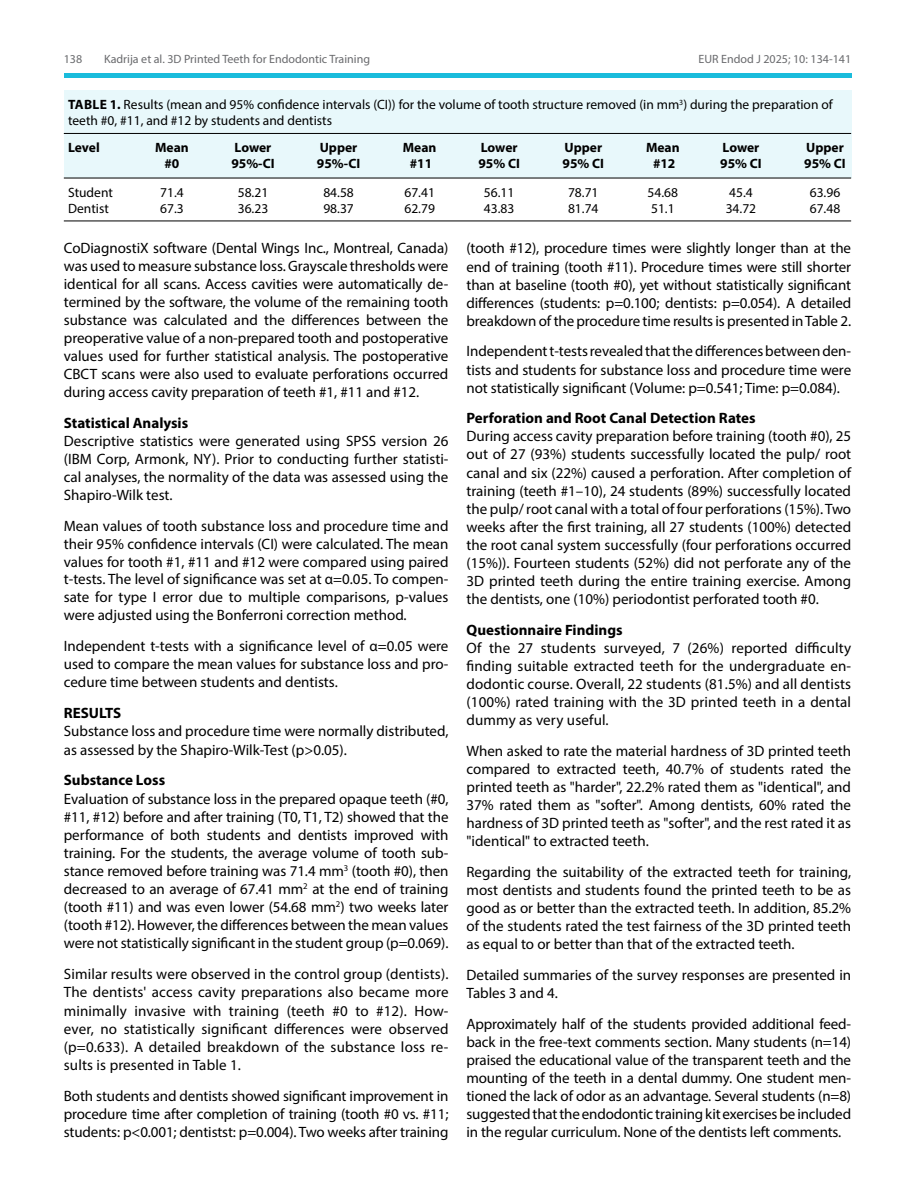
<style>
.page{position:relative;width:915px;height:1191px;background:#fff}
.page>*{position:absolute;margin:0;border:0;box-sizing:border-box;transform-origin:0 0}
.t1{font:15px/18px "Myriad Pro";color:#000;text-align:justify}
.t2{font:700 15px "Myriad Pro";color:#000}
.t3{font:13.5px/16.2px "Myriad Pro";color:#000}
.t4{font:700 13.5px "Myriad Pro";color:#000}
.t5{font:12px "Myriad Pro";color:#696a6d}
.s1{font-weight:700}
</style>
<div class="page">
<div style="left:64px;top:73px;width:786px;height:5px;background:#1abcdc"></div>
<div style="left:64px;top:90px;width:786px;height:88px;background:#e8f8fb"></div>
<hr style="left:64px;top:133px;width:786px;height:1px;background:#000">
<hr style="left:64px;top:178px;width:786px;height:1px;background:#000">
<hr style="left:64px;top:221px;width:786px;height:1px;background:#000">
<p class="t5" style="left:64px;top:52px;width:20px">138</p>
<p class="t5" style="left:104px;top:52px;width:267px">Kadrija et al. 3D Printed Teeth for Endodontic Training</p>
<p class="t5" style="left:698px;top:52px;width:154px">EUR Endod J 2025; 10: 134-141</p>
<p class="t3" style="left:68px;top:96px;width:766px"><span class="s1">TABLE 1.</span> Results (mean and 95% confidence intervals (CI)) for the volume of tooth structure removed (in mm<sup>3</sup>) during the preparation of teeth #0, #11, and #12 by students and dentists</p>
<p class="t4" style="left:68px;top:139px;width:33px">Level</p>
<p class="t4" style="left:155px;top:139px;width:35px">Mean</p>
<p class="t4" style="left:234px;top:139px;width:38px">Lower</p>
<p class="t4" style="left:319px;top:139px;width:39px">Upper</p>
<p class="t4" style="left:402px;top:139px;width:35px">Mean</p>
<p class="t4" style="left:480px;top:139px;width:38px">Lower</p>
<p class="t4" style="left:564px;top:139px;width:39px">Upper</p>
<p class="t4" style="left:645px;top:139px;width:35px">Mean</p>
<p class="t4" style="left:722px;top:139px;width:38px">Lower</p>
<p class="t4" style="left:805px;top:139px;width:39px">Upper</p>
<p class="t4" style="left:164px;top:155px;width:16px">#0</p>
<p class="t4" style="left:231px;top:155px;width:45px">95%-CI</p>
<p class="t4" style="left:317px;top:155px;width:45px">95%-CI</p>
<p class="t4" style="left:409px;top:155px;width:24px">#11</p>
<p class="t4" style="left:478px;top:155px;width:43px">95% CI</p>
<p class="t4" style="left:562px;top:155px;width:43px">95% CI</p>
<p class="t4" style="left:652px;top:155px;width:24px">#12</p>
<p class="t4" style="left:720px;top:155px;width:43px">95% CI</p>
<p class="t4" style="left:804px;top:155px;width:43px">95% CI</p>
<p class="t3" style="left:68px;top:184px;width:46px">Student</p>
<p class="t3" style="left:160px;top:184px;width:25px">71.4</p>
<p class="t3" style="left:238px;top:184px;width:32px">58.21</p>
<p class="t3" style="left:323px;top:184px;width:32px">84.58</p>
<p class="t3" style="left:404px;top:184px;width:32px">67.41</p>
<p class="t3" style="left:484px;top:184px;width:32px">56.11</p>
<p class="t3" style="left:568px;top:184px;width:32px">78.71</p>
<p class="t3" style="left:647px;top:184px;width:32px">54.68</p>
<p class="t3" style="left:729px;top:184px;width:25px">45.4</p>
<p class="t3" style="left:809px;top:184px;width:32px">63.96</p>
<p class="t3" style="left:68px;top:201px;width:42px">Dentist</p>
<p class="t3" style="left:160px;top:201px;width:25px">67.3</p>
<p class="t3" style="left:238px;top:201px;width:32px">36.23</p>
<p class="t3" style="left:323px;top:201px;width:32px">98.37</p>
<p class="t3" style="left:404px;top:201px;width:32px">62.79</p>
<p class="t3" style="left:484px;top:201px;width:32px">43.83</p>
<p class="t3" style="left:568px;top:201px;width:32px">81.74</p>
<p class="t3" style="left:651px;top:201px;width:25px">51.1</p>
<p class="t3" style="left:725px;top:201px;width:32px">34.72</p>
<p class="t3" style="left:809px;top:201px;width:32px">67.48</p>
<p class="t1" style="left:64px;top:239px;width:386px">CoDiagnostiX software (Dental Wings Inc., Montreal, Canada) was used to measure substance loss. Grayscale thresholds were identical for all scans. Access cavities were automatically de&shy;termined by the software, the volume of the remaining tooth substance was calculated and the differences between the preoperative value of a non-prepared tooth and postoperative values used for further statistical analysis. The postoperative CBCT scans were also used to evaluate perforations occurred during access cavity preparation of teeth #1, #11 and #12.</p>
<p class="t2" style="left:64px;top:413px;width:126px">Statistical Analysis</p>
<p class="t1" style="left:64px;top:432px;width:386px">Descriptive statistics were generated using SPSS version 26 (IBM Corp, Armonk, NY). Prior to conducting further statisti&shy;cal analyses, the normality of the data was assessed using the Shapiro-Wilk test.</p>
<p class="t1" style="left:64px;top:516px;width:386px">Mean values of tooth substance loss and procedure time and their 95% confidence intervals (CI) were calculated. The mean values for tooth #1, #11 and #12 were compared using paired t-tests. The level of significance was set at α=0.05. To compen&shy;sate for type I error due to multiple comparisons, p-values were adjusted using the Bonferroni correction method.</p>
<p class="t1" style="left:64px;top:637px;width:386px">Independent t-tests with a significance level of α=0.05 were used to compare the mean values for substance loss and pro&shy;cedure time between students and dentists.</p>
<p class="t2" style="left:64px;top:703px;width:59px">RESULTS</p>
<p class="t1" style="left:64px;top:722px;width:386px">Substance loss and procedure time were normally distributed, as assessed by the Shapiro-Wilk-Test (p&gt;0.05).</p>
<p class="t2" style="left:64px;top:770px;width:103px">Substance Loss</p>
<p class="t1" style="left:64px;top:789px;width:386px">Evaluation of substance loss in the prepared opaque teeth (#0, #11, #12) before and after training (T0, T1, T2) showed that the performance of both students and dentists improved with training. For the students, the average volume of tooth sub&shy;stance removed before training was 71.4 mm<sup>3</sup> (tooth #0), then decreased to an average of 67.41 mm<sup>2</sup> at the end of training (tooth #11) and was even lower (54.68 mm<sup>2</sup>) two weeks later (tooth #12). However, the differences between the mean values were not statistically significant in the student group (p=0.069).</p>
<p class="t1" style="left:64px;top:965px;width:386px">Similar results were observed in the control group (dentists).<br>The dentists' access cavity preparations also became more minimally invasive with training (teeth #0 to #12). How&shy;ever, no statistically significant differences were observed (p=0.633). A detailed breakdown of the substance loss re&shy;sults is presented in Table 1.</p>
<p class="t1" style="left:64px;top:1086px;width:386px">Both students and dentists showed significant improvement in procedure time after completion of training (tooth #0 vs. #11; students: p&lt;0.001; dentistst: p=0.004). Two weeks after training</p>
<p class="t1" style="left:466px;top:239px;width:386px">(tooth #12), procedure times were slightly longer than at the end of training (tooth #11). Procedure times were still shorter than at baseline (tooth #0), yet without statistically significant differences (students: p=0.100; dentists: p=0.054). A detailed breakdown of the procedure time results is presented in Table 2.</p>
<p class="t1" style="left:466px;top:342px;width:386px">Independent t-tests revealed that the differences between den&shy;tists and students for substance loss and procedure time were not statistically significant (Volume: p=0.541; Time: p=0.084).</p>
<p class="t2" style="left:466px;top:408px;width:290px">Perforation and Root Canal Detection Rates</p>
<p class="t1" style="left:466px;top:427px;width:386px">During access cavity preparation before training (tooth #0), 25 out of 27 (93%) students successfully located the pulp/ root canal and six (22%) caused a perforation. After completion of training (teeth #1–10), 24 students (89%) successfully located the pulp/ root canal with a total of four perforations (15%). Two weeks after the first training, all 27 students (100%) detected the root canal system successfully (four perforations occurred (15%)). Fourteen students (52%) did not perforate any of the 3D printed teeth during the entire training exercise. Among the dentists, one (10%) periodontist perforated tooth #0.</p>
<p class="t2" style="left:466px;top:620px;width:158px">Questionnaire Findings</p>
<p class="t1" style="left:466px;top:638px;width:386px">Of the 27 students surveyed, 7 (26%) reported difficulty finding suitable extracted teeth for the undergraduate en&shy;dodontic course. Overall, 22 students (81.5%) and all dentists (100%) rated training with the 3D printed teeth in a dental dummy as very useful.</p>
<p class="t1" style="left:466px;top:741px;width:386px">When asked to rate the material hardness of 3D printed teeth compared to extracted teeth, 40.7% of students rated the printed teeth as "harder", 22.2% rated them as "identical", and 37% rated them as "softer". Among dentists, 60% rated the hardness of 3D printed teeth as "softer", and the rest rated it as "identical" to extracted teeth.</p>
<p class="t1" style="left:466px;top:862px;width:386px">Regarding the suitability of the extracted teeth for training, most dentists and students found the printed teeth to be as good as or better than the extracted teeth. In addition, 85.2% of the students rated the test fairness of the 3D printed teeth as equal to or better than that of the extracted teeth.</p>
<p class="t1" style="left:466px;top:965px;width:386px">Detailed summaries of the survey responses are presented in<br>Tables 3 and 4.</p>
<p class="t1" style="left:466px;top:1014px;width:386px">Approximately half of the students provided additional feed&shy;back in the free-text comments section. Many students (n=14) praised the educational value of the transparent teeth and the mounting of the teeth in a dental dummy. One student men&shy;tioned the lack of odor as an advantage. Several students (n=8) suggested that the endodontic training kit exercises be included in the regular curriculum. None of the dentists left comments.</p>
</div>
